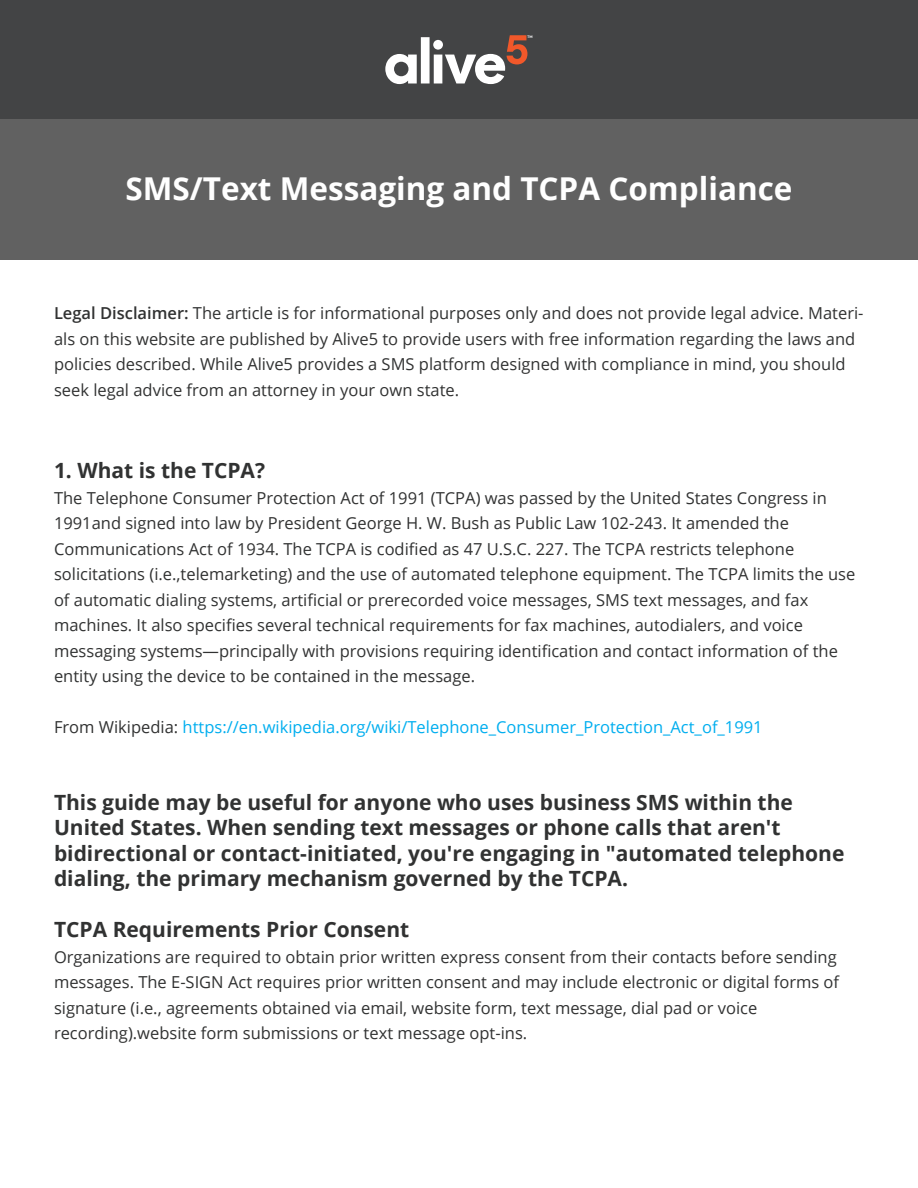
<style>
.page{position:relative;width:918px;height:1188px;background:#fff}
.page>*{position:absolute;margin:0;border:0;box-sizing:border-box;transform-origin:0 0}
.t1{font:700 31.5px "Open Sans";color:#fff}
.t2{font:700 21px/25.5px "Open Sans";color:#313232}
.t3{font:16.5px/25.5px "Open Sans";color:#313232}
.t4{font:16.5px "Open Sans";color:#00aeef}
.t5{font:700 3.3px "Neue Einstellung";color:#fff}
.s1{font-weight:600}
.s2{color:#313232}
</style>
<div class="page">
<div style="left:0;top:0;width:918px;height:259px;background:#616161"></div>
<div style="left:0;top:0;width:918px;height:119px;background:#434445"></div>
<svg style="left:385px;top:35px;width:142px;height:49px"></svg>
<p class="t5" style="left:528px;top:34px;width:7px">TM</p>
<h1 class="t1" style="left:125px;top:167px;width:669px">SMS/Text Messaging and TCPA Compliance</h1>
<p class="t3" style="left:54px;top:300px;width:811px"><span class="s1">Legal Disclaimer:</span> The article is for informational purposes only and does not provide legal advice. Materi&shy;als on this website are published by Alive5 to provide users with free information regarding the laws and policies described. While Alive5 provides a SMS platform designed with compliance in mind, you should seek legal advice from an attorney in your own state.</p>
<p class="t2" style="left:54px;top:458px;width:213px">1. What is the TCPA?</p>
<p class="t3" style="left:54px;top:485px;width:803px">The Telephone Consumer Protection Act of 1991 (TCPA) was passed by the United States Congress in 1991and signed into law by President George H. W. Bush as Public Law 102-243. It amended the Communications Act of 1934. The TCPA is codified as 47 U.S.C. 227. The TCPA restricts telephone solicitations (i.e.,telemarketing) and the use of automated telephone equipment. The TCPA limits the use of automatic dialing systems, artificial or prerecorded voice messages, SMS text messages, and fax machines. It also specifies several technical requirements for fax machines, autodialers, and voice messaging systems—principally with provisions requiring identification and contact information of the entity using the device to be contained in the message.</p>
<p class="t4" style="left:54px;top:716px;width:710px"><span class="s2">From Wikipedia:</span> https://en.wikipedia.org/wiki/Telephone_Consumer_Protection_Act_of_1991</p>
<p class="t2" style="left:54px;top:789px;width:792px">This guide may be useful for anyone who uses business SMS within the United States. When sending text messages or phone calls that aren't bidirectional or contact-initiated, you're engaging in "automated telephone dialing, the primary mechanism governed by the TCPA.</p>
<p class="t2" style="left:54px;top:917px;width:357px">TCPA Requirements Prior Consent</p>
<p class="t3" style="left:54px;top:944px;width:787px">Organizations are required to obtain prior written express consent from their contacts before sending messages. The E-SIGN Act requires prior written consent and may include electronic or digital forms of signature (i.e., agreements obtained via email, website form, text message, dial pad or voice recording).website form submissions or text message opt-ins.</p>
</div>
